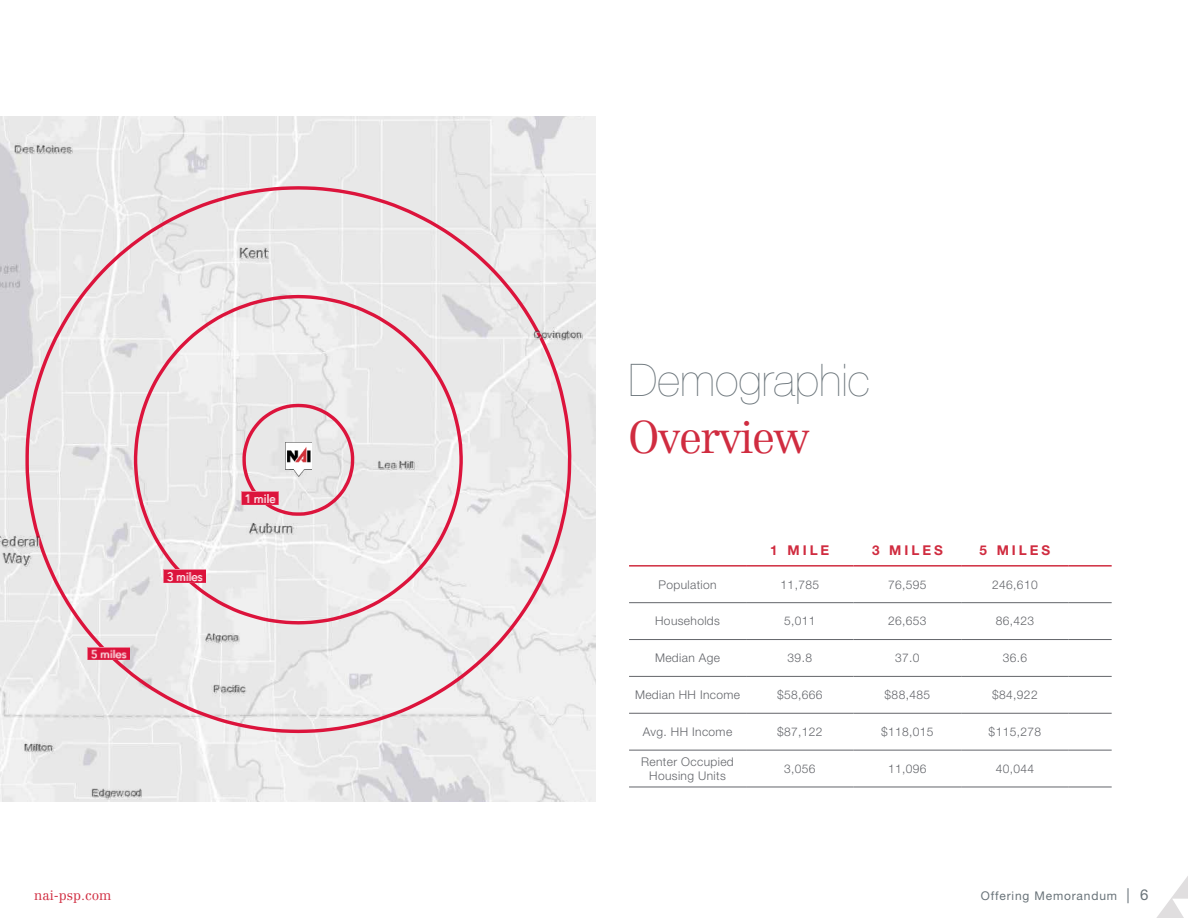
<style>
.page{position:relative;width:1188px;height:918px;background:#fff}
.page>*{position:absolute;margin:0;border:0;box-sizing:border-box;transform-origin:0 0}
.t1{font:200 45px "Helvetica Neue LT Std";color:#697379}
.t2{font:300 45px "Centennial LT Std";letter-spacing:-.04em;color:#d02c40}
.Page_Header{font:700 13.5px "Helvetica Neue LT Std";letter-spacing:.22em;color:#d02c40}
.t3{font:300 13.5px "Centennial LT Std";color:#d02c40}
.Page_Header-2{font:300 12px/14.4px "Helvetica Neue LT Std";letter-spacing:.03em;color:#63656a;text-align:center}
.t4{font:12px "Helvetica Neue LT Std";letter-spacing:.07em;color:#697379}
.s1{font-size:15px}
</style>
<div class="page">
<img style="left:0;top:116px;width:595px;height:686px">
<svg style="left:24px;top:184px;width:549px;height:551px"></svg>
<svg style="left:132px;top:293px;width:333px;height:333px"></svg>
<svg style="left:241px;top:402px;width:115px;height:116px;background:#e6d2d6"></svg>
<img style="left:87px;top:647px;width:42px;height:13px">
<img style="left:163px;top:570px;width:43px;height:12px">
<img style="left:241px;top:492px;width:37px;height:12px">
<img style="left:285px;top:443px;width:27px;height:34px">
<hr style="left:629px;top:602px;width:117px;height:1px;background:#63656a">
<hr style="left:746px;top:602px;width:108px;height:1px;background:#63656a">
<hr style="left:854px;top:602px;width:107px;height:1px;background:#63656a">
<hr style="left:961px;top:602px;width:108px;height:1px;background:#63656a">
<hr style="left:1069px;top:602px;width:43px;height:1px;background:#63656a">
<hr style="left:629px;top:639px;width:117px;height:1px;background:#63656a">
<hr style="left:746px;top:639px;width:108px;height:1px;background:#63656a">
<hr style="left:854px;top:639px;width:107px;height:1px;background:#63656a">
<hr style="left:961px;top:639px;width:108px;height:1px;background:#63656a">
<hr style="left:1069px;top:639px;width:43px;height:1px;background:#63656a">
<hr style="left:629px;top:676px;width:117px;height:1px;background:#63656a">
<hr style="left:746px;top:676px;width:108px;height:1px;background:#63656a">
<hr style="left:854px;top:676px;width:107px;height:1px;background:#63656a">
<hr style="left:961px;top:676px;width:108px;height:1px;background:#63656a">
<hr style="left:1069px;top:676px;width:43px;height:1px;background:#63656a">
<hr style="left:629px;top:713px;width:117px;height:1px;background:#63656a">
<hr style="left:746px;top:713px;width:108px;height:1px;background:#63656a">
<hr style="left:854px;top:713px;width:107px;height:1px;background:#63656a">
<hr style="left:961px;top:713px;width:108px;height:1px;background:#63656a">
<hr style="left:1069px;top:713px;width:43px;height:1px;background:#63656a">
<hr style="left:629px;top:750px;width:117px;height:1px;background:#63656a">
<hr style="left:746px;top:750px;width:108px;height:1px;background:#63656a">
<hr style="left:854px;top:750px;width:107px;height:1px;background:#63656a">
<hr style="left:961px;top:750px;width:108px;height:1px;background:#63656a">
<hr style="left:1069px;top:750px;width:43px;height:1px;background:#63656a">
<hr style="left:629px;top:787px;width:117px;height:1px;background:#63656a">
<hr style="left:746px;top:787px;width:108px;height:1px;background:#63656a">
<hr style="left:854px;top:787px;width:107px;height:1px;background:#63656a">
<hr style="left:961px;top:787px;width:108px;height:1px;background:#63656a">
<hr style="left:1069px;top:787px;width:43px;height:1px;background:#63656a">
<hr style="left:629px;top:565px;width:117px;height:2px;background:#d02c40">
<hr style="left:746px;top:565px;width:108px;height:2px;background:#d02c40">
<hr style="left:854px;top:565px;width:107px;height:2px;background:#d02c40">
<hr style="left:961px;top:565px;width:108px;height:2px;background:#d02c40">
<hr style="left:1069px;top:565px;width:43px;height:2px;background:#d02c40">
<svg style="left:1156px;top:876px;width:32px;height:42px"></svg>
<p class="t1" style="left:628px;top:354px;width:243px">Demographic</p>
<p class="t2" style="left:628px;top:410px;width:183px">Overview</p>
<p class="Page_Header" style="left:770px;top:542px;width:61px">1 MILE</p>
<p class="Page_Header" style="left:872px;top:542px;width:72px">3 MILES</p>
<p class="Page_Header" style="left:980px;top:542px;width:72px">5 MILES</p>
<p class="Page_Header-2" style="left:659px;top:577px;width:60px">Population</p>
<p class="Page_Header-2" style="left:781px;top:577px;width:40px">11,785</p>
<p class="Page_Header-2" style="left:888px;top:577px;width:40px">76,595</p>
<p class="Page_Header-2" style="left:992px;top:577px;width:47px">246,610</p>
<p class="Page_Header-2" style="left:655px;top:614px;width:66px">Households</p>
<p class="Page_Header-2" style="left:784px;top:614px;width:33px">5,011</p>
<p class="Page_Header-2" style="left:888px;top:614px;width:40px">26,653</p>
<p class="Page_Header-2" style="left:996px;top:614px;width:40px">86,423</p>
<p class="Page_Header-2" style="left:655px;top:651px;width:67px">Median Age</p>
<p class="Page_Header-2" style="left:788px;top:651px;width:26px">39.8</p>
<p class="Page_Header-2" style="left:895px;top:651px;width:26px">37.0</p>
<p class="Page_Header-2" style="left:1003px;top:651px;width:26px">36.6</p>
<p class="Page_Header-2" style="left:635px;top:687px;width:107px">Median HH Income</p>
<p class="Page_Header-2" style="left:777px;top:687px;width:47px">$58,666</p>
<p class="Page_Header-2" style="left:885px;top:687px;width:47px">$88,485</p>
<p class="Page_Header-2" style="left:992px;top:687px;width:47px">$84,922</p>
<p class="Page_Header-2" style="left:643px;top:724px;width:91px">Avg. HH Income</p>
<p class="Page_Header-2" style="left:777px;top:724px;width:47px">$87,122</p>
<p class="Page_Header-2" style="left:881px;top:724px;width:54px">$118,015</p>
<p class="Page_Header-2" style="left:989px;top:724px;width:54px">$115,278</p>
<p class="Page_Header-2" style="left:641px;top:754px;width:94px">Renter Occupied<br>Housing Units</p>
<p class="Page_Header-2" style="left:784px;top:761px;width:33px">3,056</p>
<p class="Page_Header-2" style="left:888px;top:761px;width:40px">11,096</p>
<p class="Page_Header-2" style="left:996px;top:761px;width:40px">40,044</p>
<p class="t3" style="left:34px;top:887px;width:79px">nai-psp.com</p>
<p class="t4" style="left:981px;top:889px;width:169px">Offering Memorandum <span class="s1">| 6</span></p>
</div>
